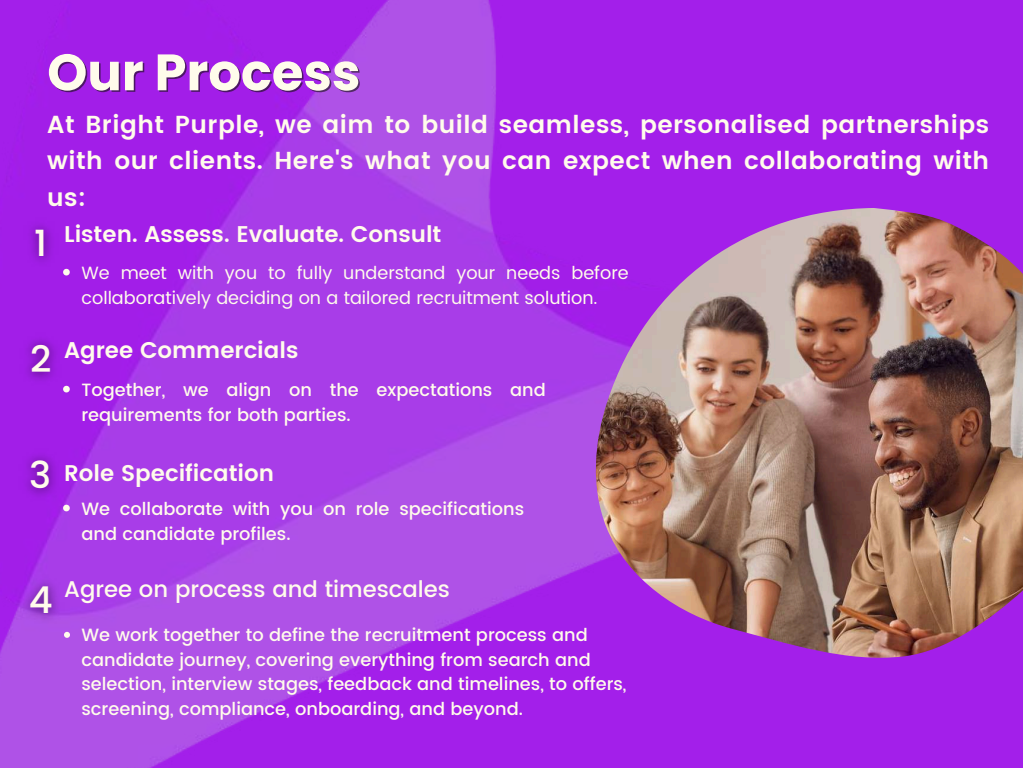
<style>
.page{position:relative;width:1023px;height:768px;background:#fff}
.page>*{position:absolute;margin:0;border:0;box-sizing:border-box;transform-origin:0 0}
.t1{font:700 51.1px "Poppins";color:#fffceb}
.t2{font:500 37px "Poppins";color:#fffceb}
.t3{font:600 24.6px/36.7px "Poppins";letter-spacing:.02em;color:#fffceb;text-align:justify}
.t4{font:600 22.7px "Poppins";color:#fffceb}
.t5{font:500 22.7px "Poppins";color:#fffceb}
.t6{font:500 17.8px/24.7px "Poppins";color:#fffceb}
.t7{font:17.8px/24.4px "Poppins";color:#fffceb}
</style>
<div class="page">
<img style="left:0;top:0;width:1022px;height:768px">
<img style="left:595px;top:208px;width:427px;height:450px">
<svg style="left:63px;top:269px;width:7px;height:6px"></svg>
<svg style="left:64px;top:632px;width:6px;height:6px"></svg>
<svg style="left:66px;top:386px;width:4px;height:6px"></svg>
<svg style="left:63px;top:505px;width:7px;height:6px"></svg>
<img style="left:20px;top:214px;width:40px;height:62px">
<img style="left:15px;top:329px;width:51px;height:63px">
<img style="left:15px;top:444px;width:51px;height:64px">
<img style="left:14px;top:570px;width:54px;height:63px">
<h1 class="t1" style="left:47px;top:37px;width:315px">Our Process</h1>
<h3 class="t3" style="left:47px;top:106px;width:943px">At Bright Purple, we aim to build seamless, personalised partnerships with our clients. Here's what you can expect when collaborating with us:</h3>
<h2 class="t2" style="left:34px;top:222px;width:14px">1</h2>
<h2 class="t2" style="left:30px;top:338px;width:23px">2</h2>
<h2 class="t2" style="left:29px;top:453px;width:23px">3</h2>
<h2 class="t2" style="left:29px;top:578px;width:25px">4</h2>
<p class="t4" style="left:64px;top:221px;width:379px">Listen. Assess. Evaluate. Consult</p>
<p class="t7" style="left:81px;top:261px;width:548px">We meet with you to fully understand your needs before collaboratively deciding on a tailored recruitment solution.</p>
<p class="t4" style="left:64px;top:337px;width:236px">Agree Commercials</p>
<p class="t6" style="left:81px;top:378px;width:465px;line-height:24.4px">Together, we align on the expectations and requirements for both parties.</p>
<p class="t4" style="left:64px;top:460px;width:211px">Role Specification</p>
<p class="t6" style="left:81px;top:497px;width:444px;line-height:24.4px">We collaborate with you on role specifications and candidate profiles.</p>
<p class="t5" style="left:64px;top:576px;width:387px">Agree on process and timescales</p>
<p class="t6" style="left:81px;top:622px;width:546px">We work together to define the recruitment process and candidate journey, covering everything from search and selection, interview stages, feedback and timelines, to offers, screening, compliance, onboarding, and beyond.</p>
</div>
